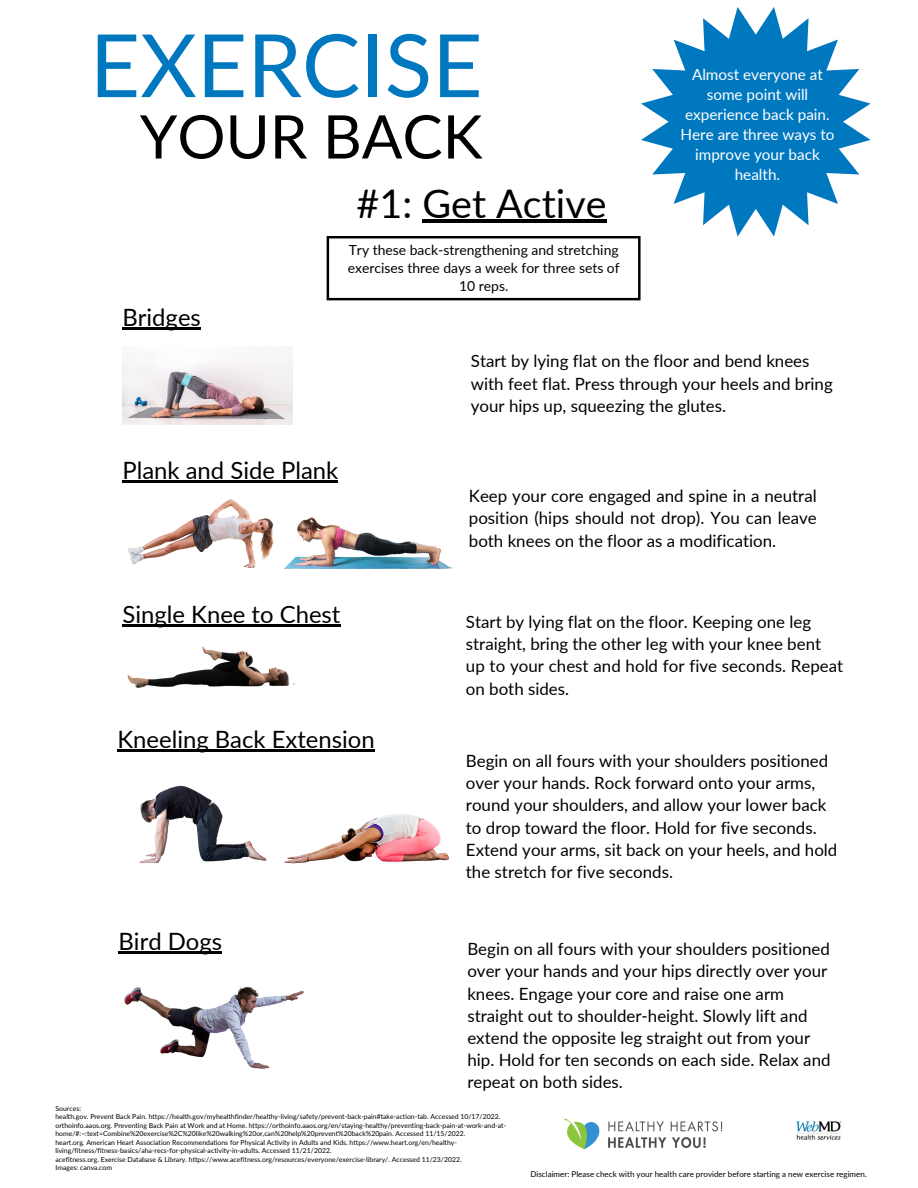
<style>
.page{position:relative;width:918px;height:1188px;background:#fff}
.page>*{position:absolute;margin:0;border:0;box-sizing:border-box;transform-origin:0 0}
.t1{font:87.3px "Lato";color:#0078bf}
.t2{font:60.15px "Lato";color:#000}
.t3{font:39.45px "Lato";color:#000}
.t4{font:23.85px "Lato";color:#000}
.t5{font:16.95px/22.2px "Lato";color:#000}
.t6{font:15.3px/20.1px "Lato";color:#fff;text-align:center}
.t7{font:13.95px/18px "Lato";color:#000;text-align:center}
.t8{font:8.1px "Lato";color:#000}
.t9{font:6.9px/8.4px "Lato";color:#000}
</style>
<div class="page">
<svg style="left:327px;top:236px;width:314px;height:64px"></svg>
<img style="left:123px;top:358px;width:169px;height:67px">
<img style="left:295px;top:517px;width:157px;height:52px">
<img style="left:127px;top:499px;width:168px;height:70px">
<img style="left:127px;top:646px;width:169px;height:43px">
<img style="left:139px;top:785px;width:128px;height:79px">
<img style="left:284px;top:814px;width:164px;height:50px">
<img style="left:124px;top:986px;width:180px;height:83px">
<hr style="left:117px;top:749px;width:258px;height:2px;background:#000">
<hr style="left:119px;top:951px;width:103px;height:2px;background:#000">
<hr style="left:122px;top:480px;width:216px;height:2px;background:#000">
<hr style="left:122px;top:328px;width:79px;height:2px;background:#000">
<hr style="left:123px;top:624px;width:218px;height:2px;background:#000">
<img style="left:796px;top:1121px;width:45px;height:19px">
<hr style="left:422px;top:219px;width:185px;height:3px;background:#000">
<svg style="left:641px;top:7px;width:230px;height:229px;fill:#0078bf"></svg>
<img style="left:564px;top:1118px;width:159px;height:32px">
<p class="t1" style="left:90px;top:11px;width:394px">EXERCISE</p>
<p class="t2" style="left:140px;top:99px;width:344px">YOUR BACK</p>
<p class="t3" style="left:357px;top:179px;width:251px">#1: Get Active</p>
<p class="t4" style="left:122px;top:303px;width:80px">Bridges</p>
<p class="t7" style="left:348px;top:240px;width:273px">Try these back-strengthening and stretching exercises three days a week for three sets of<br>10 reps.</p>
<p class="t6" style="left:680px;top:64px;width:156px">Almost everyone at some point will experience back pain.<br>Here are three ways to improve your back health.</p>
<p class="t4" style="left:122px;top:455px;width:217px">Plank and Side Plank</p>
<p class="t4" style="left:123px;top:599px;width:219px">Single Knee to Chest</p>
<p class="t4" style="left:117px;top:724px;width:259px">Kneeling Back Extension</p>
<p class="t4" style="left:119px;top:926px;width:105px">Bird Dogs</p>
<p class="t5" style="left:471px;top:350px;width:363px">Start by lying flat on the floor and bend knees with feet flat. Press through your heels and bring your hips up, squeezing the glutes.</p>
<p class="t5" style="left:469px;top:485px;width:349px;text-align:justify">Keep your core engaged and spine in a neutral position (hips should not drop). You can leave both knees on the floor as a modification.</p>
<p class="t5" style="left:466px;top:610px;width:357px">Start by lying flat on the floor. Keeping one leg straight, bring the other leg with your knee bent</p>
<p class="t5" style="left:466px;top:655px;width:379px">up to your chest and hold for five seconds. Repeat on both sides.</p>
<p class="t5" style="left:466px;top:749px;width:373px">Begin on all fours with your shoulders positioned over your hands. Rock forward onto your arms, round your shoulders, and allow your lower back to drop toward the floor. Hold for five seconds.<br>Extend your arms, sit back on your heels, and hold the stretch for five seconds.</p>
<p class="t5" style="left:467px;top:937px;width:365px">Begin on all fours with your shoulders positioned over your hands and your hips directly over your knees. Engage your core and raise one arm straight out to shoulder-height. Slowly lift and extend the opposite leg straight out from your hip. Hold for ten seconds on each side. Relax and repeat on both sides.</p>
<p class="t9" style="left:55px;top:1104px;width:27px">Sources:</p>
<p class="t9" style="left:55px;top:1113px;width:452px">health.gov. Prevent Back Pain. https://health.gov/myhealthfinder/healthy-living/safety/prevent-back-pain#take-action-tab. Accessed 10/17/2022. orthoinfo.aaos.org. Preventing Back Pain at Work and at Home. https://orthoinfo.aaos.org/en/staying-healthy/preventing-back-pain-at-work-and-at&shy;home/#:~:text=Combine%20exercise%2C%20like%20walking%20or,can%20help%20prevent%20back%20pain. Accessed 11/15/2022.</p>
<p class="t9" style="left:55px;top:1138px;width:403px">heart.org. American Heart Association Recommendations for Physical Activity in Adults and Kids. https://www.heart.org/en/healthy&shy;living/fitness/fitness-basics/aha-recs-for-physical-activity-in-adults. Accessed 11/21/2022.</p>
<p class="t9" style="left:55px;top:1155px;width:408px">acefitness.org. Exercise Database &amp; Library. https://www.acefitness.org/resources/everyone/exercise-library/. Accessed 11/23/2022.</p>
<p class="t9" style="left:55px;top:1163px;width:58px">Images: canva.com</p>
<p class="t8" style="left:530px;top:1169px;width:338px">Disclaimer: Please check with your health care provider before starting a new exercise regimen.</p>
</div>
